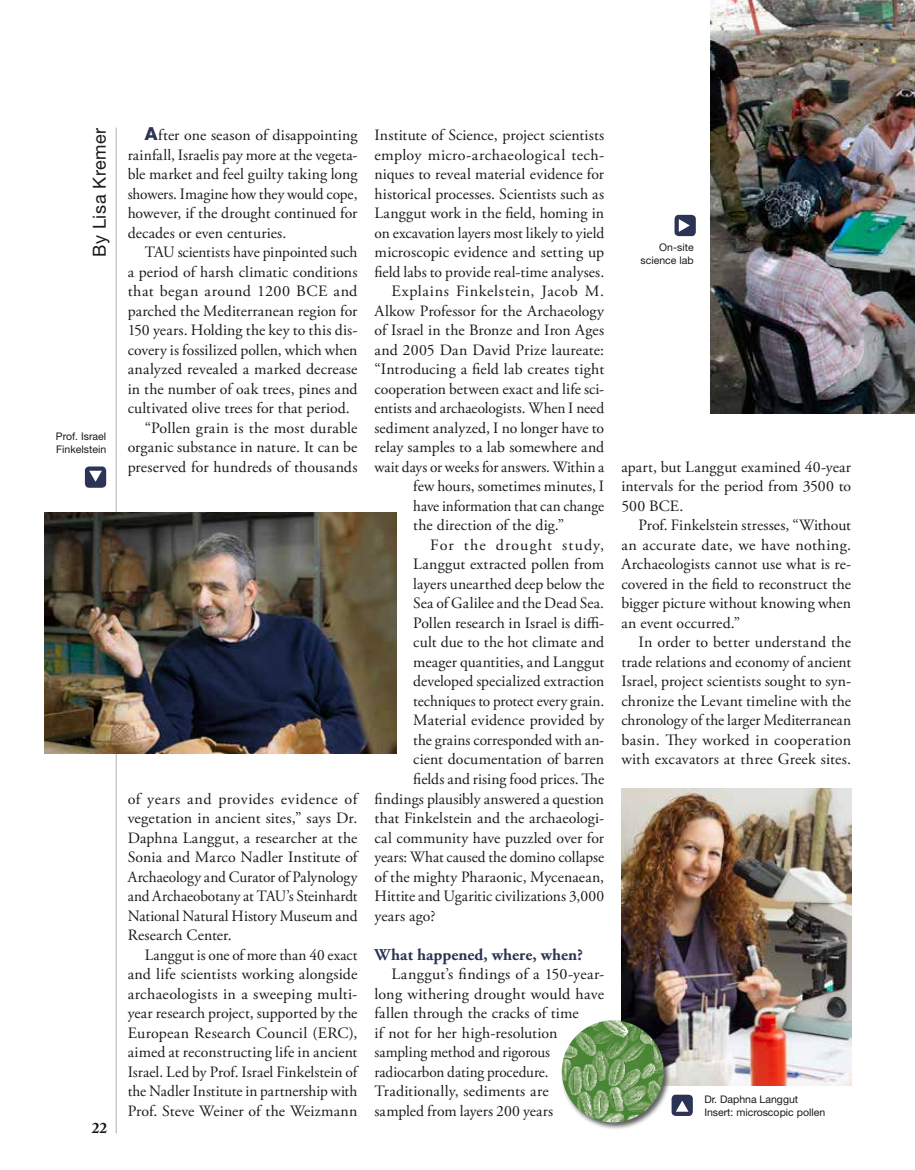
<style>
.page{position:relative;width:915px;height:1170px;background:#fff}
.page>*{position:absolute;margin:0;border:0;box-sizing:border-box;transform-origin:0 0}
.t1{font:18px "Helvetica Neue LT Std";letter-spacing:.03em;color:#1b1a19}
.t2{font:700 16.5px "Adobe Garamond Pro";letter-spacing:.005em;color:#2c3455}
.t3{font:15.75px/19.5px "Adobe Garamond Pro";letter-spacing:.005em;color:#1b1a19;text-align:justify}
.t4{font:15.75px "Adobe Garamond Pro";letter-spacing:.005em;color:#1b1a19;scale:.96 1}
.t5{font:15.75px "Adobe Garamond Pro";letter-spacing:.025em;color:#1b1a19}
.t6{font:15.75px "Adobe Garamond Pro";letter-spacing:.04em;color:#1b1a19}
.t7{font:15.75px "Adobe Garamond Pro";letter-spacing:.03em;color:#1b1a19}
.t8{font:15.75px "Adobe Garamond Pro";letter-spacing:.06em;color:#1b1a19}
.t9{font:700 15px "Adobe Caslon Pro";color:#1b1a19}
.t10{font:10.5px/12.8px "Helvetica Neue LT Std";color:#1b1a19}
.s1{font-family:"Helvetica Neue LT Std";font-weight:800;font-size:18px;color:#2c3455}
</style>
<div class="page">
<div style="left:85px;top:466px;width:21px;height:21px;background:#2c3455;border-radius:4px"></div>
<svg style="left:89px;top:470px;width:13px;height:12px"></svg>
<div style="left:671px;top:1094px;width:21px;height:21px;background:#2c3455;border-radius:4px"></div>
<svg style="left:676px;top:1100px;width:12px;height:11px"></svg>
<hr style="left:115px;top:128px;width:2px;height:1005px;background:#c9c9ca">
<img style="left:710px;top:0;width:204px;height:413px">
<img style="left:621px;top:788px;width:229px;height:297px">
<img style="left:44px;top:512px;width:352px;height:241px">
<div style="left:674px;top:215px;width:21px;height:21px;background:#2c3455;border-radius:4px"></div>
<svg style="left:678px;top:219px;width:11px;height:13px"></svg>
<div style="left:560px;top:1018px;width:111px;height:111px;background:#1b1a19;opacity:.7"></div>
<img style="left:561px;top:1020px;width:102px;height:102px;border-radius:51px">
<p class="t1" style="left:88px;top:257px;width:131px;rotate:-90deg">By Lisa Kremer</p>
<p class="t10" style="left:56px;top:429px;width:52px">Prof. Israel<br>Finkelstein</p>
<p class="t9" style="left:92px;top:1119px;width:17px">22</p>
<p class="t3" style="left:128px;top:126px;width:231px;text-indent:17px"><span class="s1">A</span>fter one season of disappointing rainfall, Israelis pay more at the vegeta&shy;ble market and feel guilty taking long showers. Imagine how they would cope, however, if the drought continued for decades or even centuries.</p>
<p class="t3" style="left:145px;top:243px;width:214px">TAU scientists have pinpointed such</p>
<p class="t3" style="left:128px;top:262px;width:231px">a period of harsh climatic conditions</p>
<p class="t7" style="left:128px;top:282px;width:231px">that began around 1200 BCE and</p>
<p class="t3" style="left:128px;top:301px;width:231px">parched the Mediterranean region for</p>
<p class="t3" style="left:128px;top:321px;width:231px">150 years. Holding the key to this dis-</p>
<p class="t3" style="left:128px;top:340px;width:231px">covery is fossilized pollen, which when</p>
<p class="t3" style="left:128px;top:360px;width:231px">analyzed revealed a marked decrease</p>
<p class="t3" style="left:128px;top:379px;width:231px">in the number of oak trees, pines and</p>
<p class="t3" style="left:128px;top:399px;width:224px">cultivated olive trees for that period.</p>
<p class="t3" style="left:145px;top:418px;width:214px">“Pollen grain is the most durable</p>
<p class="t3" style="left:128px;top:438px;width:231px">organic substance in nature. It can be</p>
<p class="t3" style="left:128px;top:457px;width:231px">preserved for hundreds of thousands</p>
<p class="t3" style="left:128px;top:789px;width:231px">of years and provides evidence of vegetation in ancient sites,” says Dr.<br>Daphna Langgut, a researcher at the Sonia and Marco Nadler Institute of Archaeology and Curator of Palynology and Archaeobotany at TAU’s Steinhardt National Natural History Museum and Research Center.</p>
<p class="t3" style="left:128px;top:945px;width:231px;text-indent:17px">Langgut is one of more than 40 exact and life scientists working alongside archaeologists in a sweeping multi&shy;year research project, supported by the European Research Council (ERC), aimed at reconstructing life in ancient Israel. Led by Prof. Israel Finkelstein of the Nadler Institute in partnership with Prof. Steve Weiner of the Weizmann</p>
<p class="t3" style="left:374px;top:126px;width:231px">Institute of Science, project scientists</p>
<p class="t5" style="left:374px;top:145px;width:231px">employ micro-archaeological tech-</p>
<p class="t3" style="left:374px;top:165px;width:231px">niques to reveal material evidence for</p>
<p class="t3" style="left:374px;top:184px;width:231px">historical processes. Scientists such as</p>
<p class="t3" style="left:374px;top:204px;width:231px">Langgut work in the field, homing in</p>
<p class="t3" style="left:374px;top:223px;width:231px">on excavation layers most likely to yield</p>
<p class="t3" style="left:374px;top:243px;width:231px">microscopic evidence and setting up</p>
<p class="t3" style="left:374px;top:262px;width:231px">field labs to provide real-time analyses.</p>
<p class="t6" style="left:391px;top:282px;width:214px">Explains Finkelstein, Jacob M.</p>
<p class="t3" style="left:374px;top:301px;width:231px">Alkow Professor for the Archaeology</p>
<p class="t3" style="left:374px;top:321px;width:231px">of Israel in the Bronze and Iron Ages</p>
<p class="t3" style="left:374px;top:340px;width:231px">and 2005 Dan David Prize laureate:</p>
<p class="t3" style="left:374px;top:360px;width:231px">“Introducing a field lab creates tight</p>
<p class="t3" style="left:374px;top:379px;width:231px">cooperation between exact and life sci-</p>
<p class="t3" style="left:374px;top:399px;width:231px">entists and archaeologists. When I need</p>
<p class="t3" style="left:374px;top:418px;width:231px">sediment analyzed, I no longer have to</p>
<p class="t3" style="left:374px;top:438px;width:231px">relay samples to a lab somewhere and</p>
<p class="t4" style="left:374px;top:457px;width:241px">wait days or weeks for answers. Within a</p>
<p class="t3" style="left:413px;top:477px;width:192px">few hours, sometimes minutes, I</p>
<p class="t4" style="left:413px;top:496px;width:200px">have information that can change</p>
<p class="t3" style="left:413px;top:516px;width:152px">the direction of the dig.”</p>
<p class="t8" style="left:430px;top:535px;width:175px">For the drought study,</p>
<p class="t3" style="left:413px;top:555px;width:192px">Langgut extracted pollen from</p>
<p class="t3" style="left:413px;top:574px;width:192px">layers unearthed deep below the</p>
<p class="t3" style="left:413px;top:594px;width:192px">Sea of Galilee and the Dead Sea.</p>
<p class="t3" style="left:413px;top:613px;width:192px">Pollen research in Israel is diffi-</p>
<p class="t3" style="left:413px;top:633px;width:192px">cult due to the hot climate and</p>
<p class="t3" style="left:413px;top:652px;width:192px">meager quantities, and Langgut</p>
<p class="t3" style="left:413px;top:672px;width:192px">developed specialized extraction</p>
<p class="t3" style="left:413px;top:691px;width:192px">techniques to protect every grain.</p>
<p class="t3" style="left:413px;top:711px;width:192px">Material evidence provided by</p>
<p class="t3" style="left:413px;top:730px;width:192px">the grains corresponded with an-</p>
<p class="t3" style="left:413px;top:750px;width:192px">cient documentation of barren</p>
<p class="t3" style="left:413px;top:769px;width:192px">fields and rising food prices. The</p>
<p class="t3" style="left:374px;top:789px;width:231px">findings plausibly answered a question</p>
<p class="t3" style="left:374px;top:808px;width:231px">that Finkelstein and the archaeologi-</p>
<p class="t3" style="left:374px;top:828px;width:231px">cal community have puzzled over for</p>
<p class="t3" style="left:374px;top:847px;width:231px">years: What caused the domino collapse</p>
<p class="t3" style="left:374px;top:867px;width:231px">of the mighty Pharaonic, Mycenaean,</p>
<p class="t3" style="left:374px;top:886px;width:231px">Hittite and Ugaritic civilizations 3,000</p>
<p class="t3" style="left:374px;top:906px;width:62px">years ago?</p>
<p class="t2" style="left:374px;top:944px;width:210px">What happened, where, when?</p>
<p class="t3" style="left:374px;top:964px;width:231px;text-align:left;text-indent:17px">Langgut’s findings of a 150-year&shy;long withering drought would have fallen through the cracks of time<br>if not for her high-resolution sampling method and rigorous radiocarbon dating procedure.<br>Traditionally, sediments are<br>sampled from layers 200 years</p>
<p class="t10" style="left:640px;top:241px;width:55px;text-align:right">On-site science lab</p>
<p class="t3" style="left:621px;top:457px;width:231px">apart, but Langgut examined 40-year intervals for the period from 3500 to 500 BCE.</p>
<p class="t3" style="left:621px;top:516px;width:231px;text-indent:17px">Prof. Finkelstein stresses, “Without an accurate date, we have nothing.<br>Archaeologists cannot use what is re&shy;covered in the field to reconstruct the bigger picture without knowing when an event occurred.”</p>
<p class="t3" style="left:621px;top:633px;width:231px;text-indent:17px">In order to better understand the trade relations and economy of ancient Israel, project scientists sought to syn&shy;chronize the Levant timeline with the chronology of the larger Mediterranean basin. They worked in cooperation with excavators at three Greek sites.</p>
<p class="t10" style="left:704px;top:1092px;width:122px">Dr. Daphna Langgut<br>Insert: microscopic pollen</p>
</div>
